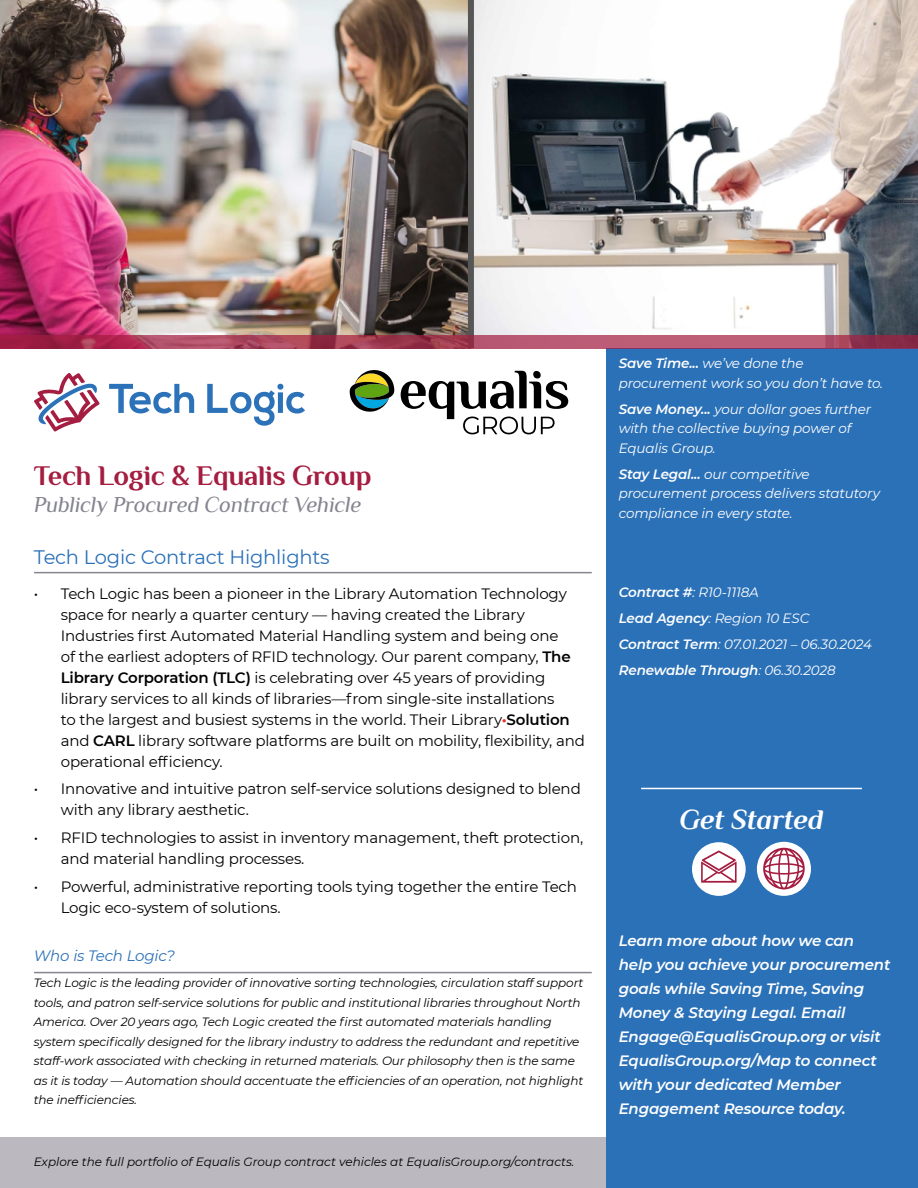
<style>
.page{position:relative;width:918px;height:1188px;background:#fff}
.page>*{position:absolute;margin:0;border:0;box-sizing:border-box;transform-origin:0 0}
.t1{font:700 28.5px "Philosopher";letter-spacing:-.01em;color:#a51d40}
.t2{font:italic 700 28.5px "Philosopher";letter-spacing:-.01em;color:#fff}
.t3{font:italic 22.5px "Philosopher";letter-spacing:-.01em;color:#858591}
.t4{font:19.5px "Montserrat";letter-spacing:-.01em;color:#2b71b8}
.t5{font:15px/21px "Montserrat";letter-spacing:-.01em;color:#000}
.t6{font:italic 600 15px/24px "Montserrat";letter-spacing:-.01em;color:#fff}
.t7{font:italic 15px "Montserrat";letter-spacing:-.01em;color:#2b71b8}
.t8{font:italic 13.5px/19.5px "Montserrat";letter-spacing:-.01em;color:#fff}
.t9{font:italic 12px/19.5px "Montserrat";letter-spacing:-.01em;color:#000}
.s1{font-weight:600}
.s2{font-weight:600;color:#ee2d24}
</style>
<div class="page">
<img style="left:0;top:0;width:918px;height:335px">
<div style="left:468px;top:0;width:6px;height:348px;background:#565656"></div>
<div style="left:0;top:1137px;width:614px;height:51px;background:#bbb9bf"></div>
<div style="left:606px;top:348px;width:312px;height:840px;background:#2b71b8"></div>
<hr style="left:34px;top:572px;width:558px;height:1px;background:#858591">
<hr style="left:34px;top:972px;width:558px;height:1px;background:#858591">
<hr style="left:641px;top:788px;width:221px;height:1px;background:#fff">
<div style="left:692px;top:842px;width:54px;height:54px;background:#fff;border-radius:50%"></div>
<svg style="left:701px;top:850px;width:36px;height:33px"></svg>
<div style="left:757px;top:842px;width:54px;height:54px;background:#fff;border-radius:50%"></div>
<svg style="left:763px;top:848px;width:42px;height:42px"></svg>
<svg style="left:401px;top:371px;width:168px;height:64px"></svg>
<svg style="left:350px;top:370px;width:44px;height:42px"></svg>
<svg style="left:34px;top:373px;width:66px;height:58px"></svg>
<svg style="left:109px;top:384px;width:85px;height:30px"></svg>
<svg style="left:207px;top:383px;width:98px;height:43px"></svg>
<svg style="left:0;top:335px;width:918px;height:13px;background:#ac455f"></svg>
<h1 class="t1" style="left:34px;top:457px;width:339px">Tech Logic &amp; Equalis Group</h1>
<h2 class="t3" style="left:34px;top:490px;width:329px">Publicly Procured Contract Vehicle</h2>
<h3 class="t4" style="left:34px;top:544px;width:298px">Tech Logic Contract Highlights</h3>
<p class="t5" style="left:61px;top:582px;width:526px;text-indent:-27px">• Tech Logic has been a pioneer in the Library Automation Technology space for nearly a quarter century — having created the Library Industries first Automated Material Handling system and being one<br>of the earliest adopters of RFID technology. Our parent company, <span class="s1">The Library Corporation (TLC)</span> is celebrating over 45 years of providing library services to all kinds of libraries—from single-site installations<br>to the largest and busiest systems in the world. Their Library<span class="s2">•</span><span class="s1">Solution </span>and <span class="s1">CARL</span> library software platforms are built on mobility, flexibility, and operational efficiency.</p>
<p class="t5" style="left:61px;top:778px;width:522px;text-indent:-27px">• Innovative and intuitive patron self-service solutions designed to blend with any library aesthetic.</p>
<p class="t5" style="left:61px;top:827px;width:524px;text-indent:-27px">• RFID technologies to assist in inventory management, theft protection, and material handling processes.</p>
<p class="t5" style="left:61px;top:875px;width:518px;text-indent:-27px">• Powerful, administrative reporting tools tying together the entire Tech<br>Logic eco-system of solutions.</p>
<p class="t7" style="left:34px;top:945px;width:143px">Who is Tech Logic?</p>
<p class="t9" style="left:34px;top:973px;width:551px">Tech Logic is the leading provider of innovative sorting technologies, circulation staff support tools, and patron self-service solutions for public and institutional libraries throughout North America. Over 20 years ago, Tech Logic created the first automated materials handling system specifically designed for the library industry to address the redundant and repetitive staff-work associated with checking in returned materials. Our philosophy then is the same as it is today — Automation should accentuate the efficiencies of an operation, not highlight the inefficiencies.</p>
<p class="t9" style="left:34px;top:1151px;width:542px">Explore the full portfolio of Equalis Group contract vehicles at EqualisGroup.org/contracts.</p>
<p class="t8" style="left:619px;top:353px;width:266px"><span class="s1">Save Time...</span> we’ve done the procurement work so you don’t have to.</p>
<p class="t8" style="left:619px;top:399px;width:254px"><span class="s1">Save Money...</span> your dollar goes further with the collective buying power of<br>Equalis Group.</p>
<p class="t8" style="left:619px;top:464px;width:263px"><span class="s1">Stay Legal...</span> our competitive procurement process delivers statutory compliance in every state.</p>
<p class="t8" style="left:619px;top:578px;width:255px;line-height:26.2px"><span class="s1">Contract #</span>: R10-1118A<br><span class="s1">Lead Agency</span>: Region 10 ESC<br><span class="s1">Contract Term</span>: 07.01.2021 – 06.30.2024<br><span class="s1">Renewable Through</span>: 06.30.2028</p>
<h1 class="t2" style="left:680px;top:800px;width:145px">Get Started</h1>
<p class="t6" style="left:619px;top:928px;width:273px">Learn more about how we can help you achieve your procurement goals while Saving Time, Saving<br>Money &amp; Staying Legal. Email<br>Engage@EqualisGroup.org or visit<br>EqualisGroup.org/Map to connect with your dedicated Member<br>Engagement Resource today.</p>
</div>
